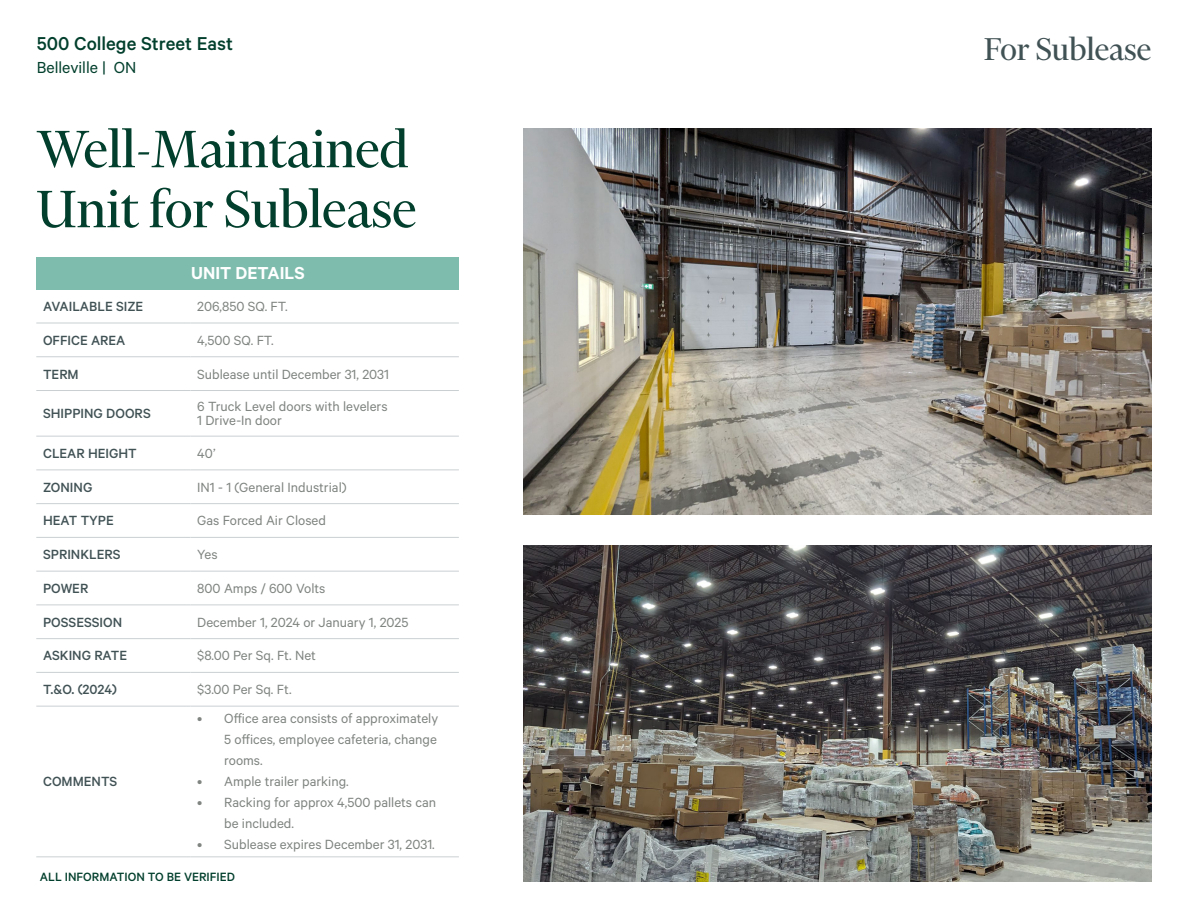
<style>
.page{position:relative;width:1188px;height:918px;background:#fff}
.page>*{position:absolute;margin:0;border:0;box-sizing:border-box;transform-origin:0 0}
.Heading_Small{font:60px/60px "Financier Display";color:#023f2c}
.t1{font:36px "Financier Display";color:#415255}
.t2{font:500 21px "Calibre";color:#023f2c}
.Table_Header{font:600 19.5px "Calibre";color:#fff}
.t3{font:18px "Calibre";color:#023f2c}
.Table_Content{font:15px/21px "Calibre";color:#808581;text-align:justify}
.Table_Content_Bold{font:500 15px "Calibre";color:#415255}
.Callout_Description{font:500 13.5px "Calibre";color:#023f2c}
</style>
<div class="page">
<img style="left:524px;top:545px;width:627px;height:336px">
<img style="left:524px;top:128px;width:627px;height:386px">
<div style="left:36px;top:257px;width:423px;height:32px;background:#7ebcad"></div>
<hr style="left:36px;top:323px;width:155px;height:1px;background:#cad0d2">
<hr style="left:190px;top:323px;width:269px;height:1px;background:#cad0d2">
<hr style="left:36px;top:356px;width:155px;height:1px;background:#cad0d2">
<hr style="left:190px;top:356px;width:269px;height:1px;background:#cad0d2">
<hr style="left:36px;top:390px;width:155px;height:1px;background:#cad0d2">
<hr style="left:190px;top:390px;width:269px;height:1px;background:#cad0d2">
<hr style="left:36px;top:436px;width:155px;height:1px;background:#cad0d2">
<hr style="left:190px;top:436px;width:269px;height:1px;background:#cad0d2">
<hr style="left:36px;top:469px;width:155px;height:1px;background:#cad0d2">
<hr style="left:190px;top:469px;width:269px;height:1px;background:#cad0d2">
<hr style="left:36px;top:503px;width:155px;height:1px;background:#cad0d2">
<hr style="left:190px;top:503px;width:269px;height:1px;background:#cad0d2">
<hr style="left:36px;top:537px;width:155px;height:1px;background:#cad0d2">
<hr style="left:190px;top:537px;width:269px;height:1px;background:#cad0d2">
<hr style="left:36px;top:571px;width:155px;height:1px;background:#cad0d2">
<hr style="left:190px;top:571px;width:269px;height:1px;background:#cad0d2">
<hr style="left:36px;top:604px;width:155px;height:1px;background:#cad0d2">
<hr style="left:190px;top:604px;width:269px;height:1px;background:#cad0d2">
<hr style="left:36px;top:638px;width:155px;height:1px;background:#cad0d2">
<hr style="left:190px;top:638px;width:269px;height:1px;background:#cad0d2">
<hr style="left:36px;top:672px;width:155px;height:1px;background:#cad0d2">
<hr style="left:190px;top:672px;width:269px;height:1px;background:#cad0d2">
<hr style="left:36px;top:706px;width:155px;height:1px;background:#cad0d2">
<hr style="left:190px;top:706px;width:269px;height:1px;background:#cad0d2">
<hr style="left:36px;top:856px;width:155px;height:1px;background:#cad0d2">
<hr style="left:190px;top:856px;width:269px;height:1px;background:#cad0d2">
<p class="t2" style="left:37px;top:32px;width:198px">500 College Street East</p>
<p class="t3" style="left:37px;top:57px;width:101px">Belleville | ON</p>
<p class="Heading_Small" style="left:37px;top:119px;width:381px">Well-Maintained<br>Unit for Sublease</p>
<p class="Table_Header" style="left:191px;top:262px;width:115px">UNIT DETAILS</p>
<p class="Table_Content_Bold" style="left:43px;top:298px;width:102px">AVAILABLE SIZE</p>
<p class="Table_Content" style="left:197px;top:295px;width:92px">206,850 SQ. FT.</p>
<p class="Table_Content_Bold" style="left:43px;top:331px;width:84px">OFFICE AREA</p>
<p class="Table_Content" style="left:197px;top:329px;width:78px">4,500 SQ. FT.</p>
<p class="Table_Content_Bold" style="left:43px;top:365px;width:37px">TERM</p>
<p class="Table_Content" style="left:197px;top:363px;width:193px">Sublease until December 31, 2031</p>
<p class="Table_Content_Bold" style="left:43px;top:405px;width:109px">SHIPPING DOORS</p>
<p class="Table_Content" style="left:197px;top:396px;width:192px">6 Truck Level doors with levelers</p>
<p class="Table_Content" style="left:197px;top:409px;width:86px">1 Drive-In door</p>
<p class="Table_Content_Bold" style="left:43px;top:444px;width:95px">CLEAR HEIGHT</p>
<p class="Table_Content" style="left:197px;top:442px;width:20px">40’</p>
<p class="Table_Content_Bold" style="left:43px;top:478px;width:51px">ZONING</p>
<p class="Table_Content" style="left:197px;top:476px;width:151px">IN1 - 1 (General Industrial)</p>
<p class="Table_Content_Bold" style="left:43px;top:512px;width:72px">HEAT TYPE</p>
<p class="Table_Content" style="left:197px;top:510px;width:130px">Gas Forced Air Closed</p>
<p class="Table_Content_Bold" style="left:43px;top:546px;width:79px">SPRINKLERS</p>
<p class="Table_Content" style="left:197px;top:543px;width:22px">Yes</p>
<p class="Table_Content_Bold" style="left:43px;top:579px;width:47px">POWER</p>
<p class="Table_Content" style="left:197px;top:577px;width:130px">800 Amps / 600 Volts</p>
<p class="Table_Content_Bold" style="left:43px;top:613px;width:81px">POSSESSION</p>
<p class="Table_Content" style="left:197px;top:611px;width:213px">December 1, 2024 or January 1, 2025</p>
<p class="Table_Content_Bold" style="left:43px;top:647px;width:86px">ASKING RATE</p>
<p class="Table_Content" style="left:197px;top:645px;width:120px">$8.00 Per Sq. Ft. Net</p>
<p class="Table_Content_Bold" style="left:43px;top:681px;width:75px">T.&amp;O. (2024)</p>
<p class="Table_Content" style="left:197px;top:678px;width:96px">$3.00 Per Sq. Ft.</p>
<p class="Table_Content" style="left:224px;top:708px;width:215px;text-indent:-27px">• Office area consists of approximately 5 offices, employee cafeteria, change rooms.</p>
<p class="Table_Content" style="left:197px;top:771px;width:153px">• Ample trailer parking.</p>
<p class="Table_Content" style="left:224px;top:792px;width:214px;text-indent:-27px">• Racking for approx 4,500 pallets can be included.</p>
<p class="Table_Content" style="left:197px;top:834px;width:239px">• Sublease expires December 31, 2031.</p>
<p class="Callout_Description" style="left:40px;top:869px;width:197px">ALL INFORMATION TO BE VERIFIED</p>
<p class="Table_Content_Bold" style="left:43px;top:773px;width:76px">COMMENTS</p>
<p class="t1" style="left:984px;top:30px;width:169px">For Sublease</p>
</div>
